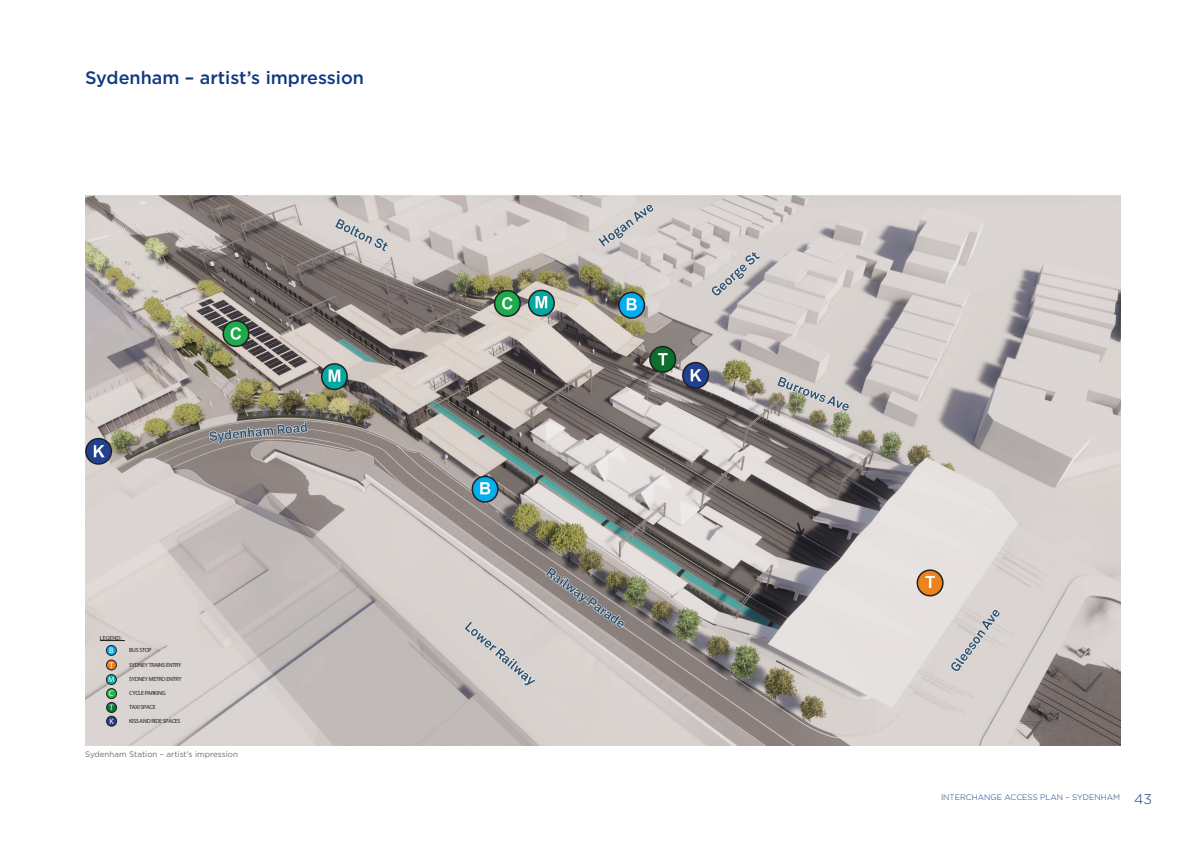
<style>
.page{position:relative;width:1191px;height:842px;background:#fff}
.page>*{position:absolute;margin:0;border:0;box-sizing:border-box;transform-origin:0 0}
.Heading{font:500 18px "Gotham";color:#113880}
.t1{font:8px "Gotham";color:#6c6d70}
.t2{font:300 8px "Gotham";color:#113880}
.t3{font:700 8px/14.2px "Akkurat Std";color:#fff}
.t4{font:6px "Akkurat Std";letter-spacing:-.05em;color:#231f20}
.t5{font:700 6px "Akkurat Std";color:#231f20}
.s1{font-size:14px}
</style>
<div class="page">
<img style="left:85px;top:195px;width:1035px;height:551px">
<div style="left:106px;top:659px;width:11px;height:11px;background:#ea821c;border:1px solid #231f20;border-radius:50%"></div>
<div style="left:106px;top:674px;width:11px;height:11px;background:#00a9a0;border:1px solid #231f20;border-radius:50%"></div>
<div style="left:106px;top:645px;width:11px;height:11px;background:#00aeef;border:1px solid #231f20;border-radius:50%"></div>
<svg style="left:100px;top:640px;width:25px;height:1px"></svg>
<div style="left:106px;top:688px;width:11px;height:11px;background:#25b24b;border:1px solid #231f20;border-radius:50%"></div>
<div style="left:106px;top:702px;width:11px;height:11px;background:#0b793c;border:1px solid #231f20;border-radius:50%"></div>
<div style="left:106px;top:716px;width:11px;height:11px;background:#273a8c;border:1px solid #231f20;border-radius:50%"></div>
<p class="Heading" style="left:85px;top:66px;width:280px">Sydenham – artist’s impression</p>
<p class="t5" style="left:100px;top:634px;width:23px">LEGEND:</p>
<p class="t3" style="left:109px;top:658px;width:5px">T</p>
<p class="t3" style="left:109px;top:643px;width:6px">B</p>
<p class="t4" style="left:129px;top:647px;width:24px">BUS STOP</p>
<p class="t4" style="left:129px;top:661px;width:54px">SYDNEY TRAINS ENTRY</p>
<p class="t3" style="left:108px;top:672px;width:8px">M</p>
<p class="t4" style="left:129px;top:675px;width:54px">SYDNEY METRO ENTRY</p>
<p class="t3" style="left:109px;top:686px;width:6px">C<br>T</p>
<p class="t3" style="left:109px;top:714px;width:6px">K</p>
<p class="t4" style="left:129px;top:690px;width:38px">CYCLE PARKING</p>
<p class="t4" style="left:129px;top:704px;width:28px">TAXI SPACE</p>
<p class="t4" style="left:129px;top:717px;width:53px">KISS AND RIDE SPACES</p>
<p class="t1" style="left:85px;top:749px;width:154px">Sydenham Station – artist’s impression</p>
<h2 class="t2" style="left:941px;top:792px;width:212px">INTERCHANGE ACCESS PLAN – SYDENHAM <span class="s1">43</span></h2>
</div>
